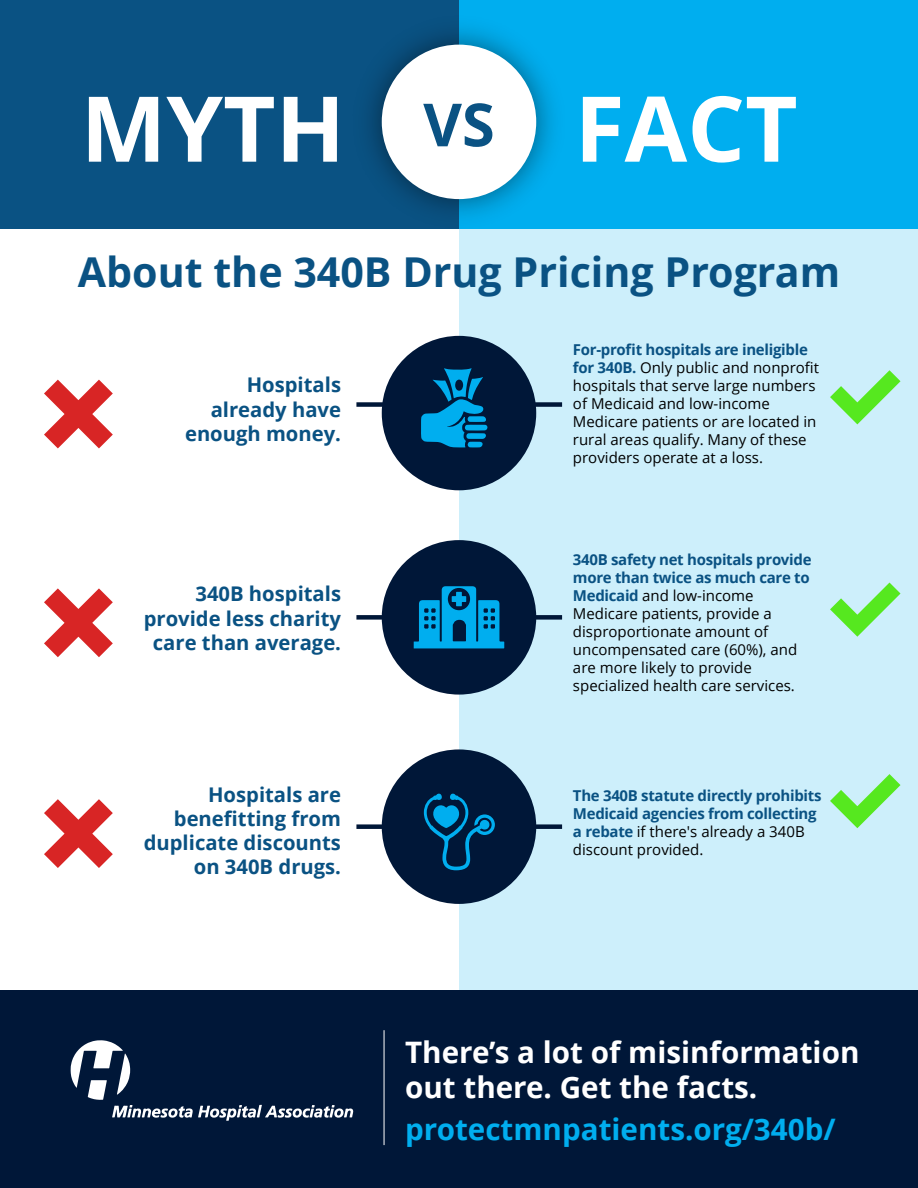
<style>
.page{position:relative;width:918px;height:1188px;background:#fff}
.page>*{position:absolute;margin:0;border:0;box-sizing:border-box;transform-origin:0 0}
.t1{font:700 90.75px "Open Sans";color:#fff}
.t2{font:700 41.25px "Open Sans";color:#0a5283}
.t3{font:700 29.55px/34.7px "Open Sans";color:#fff}
.t4{font:700 29.55px "Open Sans";color:#00aeef}
.t5{font:700 20.25px/24.3px "Open Sans";color:#0a5283;text-align:right}
.t6{font:15px/18px "Open Sans";color:#000}
.t7{font:700 15px/18px "Open Sans";letter-spacing:-.02em;color:#0a5283}
.s1{font-weight:700;color:#0a5283}
.s2{font-weight:400;color:#000}
</style>
<div class="page">
<div style="left:459px;top:229px;width:459px;height:776px;background:#cdeffb"></div>
<svg style="left:830px;top:370px;width:71px;height:54px"></svg>
<svg style="left:830px;top:583px;width:71px;height:54px"></svg>
<svg style="left:830px;top:774px;width:71px;height:54px"></svg>
<div style="left:0;top:0;width:459px;height:229px;background:#0a5283"></div>
<div style="left:459px;top:0;width:459px;height:229px;background:#00aeef"></div>
<div style="left:0;top:991px;width:918px;height:197px;background:#001738"></div>
<img style="left:369px;top:27px;width:185px;height:190px">
<div style="left:382px;top:45px;width:154px;height:154px;background:#fff;border-radius:50%"></div>
<div style="left:382px;top:336px;width:154px;height:154px;background:#001738;border-radius:50%"></div>
<div style="left:382px;top:540px;width:154px;height:155px;background:#001738;border-radius:50%"></div>
<div style="left:382px;top:749px;width:154px;height:155px;background:#001738;border-radius:50%"></div>
<div style="left:356px;top:402px;width:206px;height:5px;background:#001738"></div>
<div style="left:356px;top:615px;width:206px;height:5px;background:#001738"></div>
<div style="left:356px;top:824px;width:206px;height:5px;background:#001738"></div>
<svg style="left:71px;top:1040px;width:282px;height:81px"></svg>
<hr style="left:384px;top:1030px;width:1px;height:115px;background:#fff">
<svg style="left:414px;top:586px;width:90px;height:62px"></svg>
<svg style="left:424px;top:793px;width:71px;height:77px"></svg>
<svg style="left:421px;top:368px;width:67px;height:79px"></svg>
<svg style="left:44px;top:380px;width:69px;height:68px"></svg>
<svg style="left:44px;top:588px;width:69px;height:69px"></svg>
<svg style="left:44px;top:799px;width:69px;height:69px"></svg>
<h1 class="t1" style="left:81px;top:65px;width:718px">MYTH <sup>VS</sup> FACT</h1>
<h2 class="t2" style="left:78px;top:243px;width:764px">About the 340B Drug Pricing Program</h2>
<h3 class="t5" style="left:185px;top:372px;width:158px">Hospitals already have enough money.</h3>
<h3 class="t5" style="left:144px;top:581px;width:199px">340B hospitals provide less charity care than average.</h3>
<h3 class="t5" style="left:144px;top:782px;width:199px">Hospitals are benefitting from duplicate discounts on 340B drugs.</h3>
<p class="t6" style="left:573px;top:340px;width:248px"><span class="s1">For-profit hospitals are ineligible for 340B.</span> Only public and nonprofit hospitals that serve large numbers of Medicaid and low-income Medicare patients or are located in rural areas qualify. Many of these providers operate at a loss.</p>
<p class="t6" style="left:573px;top:551px;width:240px"><span class="s1">340B safety net hospitals provide more than twice as much care to<br>Medicaid</span> and low-income<br>Medicare patients, provide a disproportionate amount of uncompensated care (60%), and are more likely to provide specialized health care services.</p>
<p class="t7" style="left:573px;top:786px;width:250px">The 340B statute directly prohibits<br>Medicaid agencies from collecting a rebate <span class="s2">if there's already a 340B discount provided.</span></p>
<h3 class="t3" style="left:405px;top:1034px;width:456px">There’s a lot of misinformation out there. Get the facts.</h3>
<h3 class="t4" style="left:405px;top:1108px;width:432px">protectmnpatients.org/340b/</h3>
</div>
